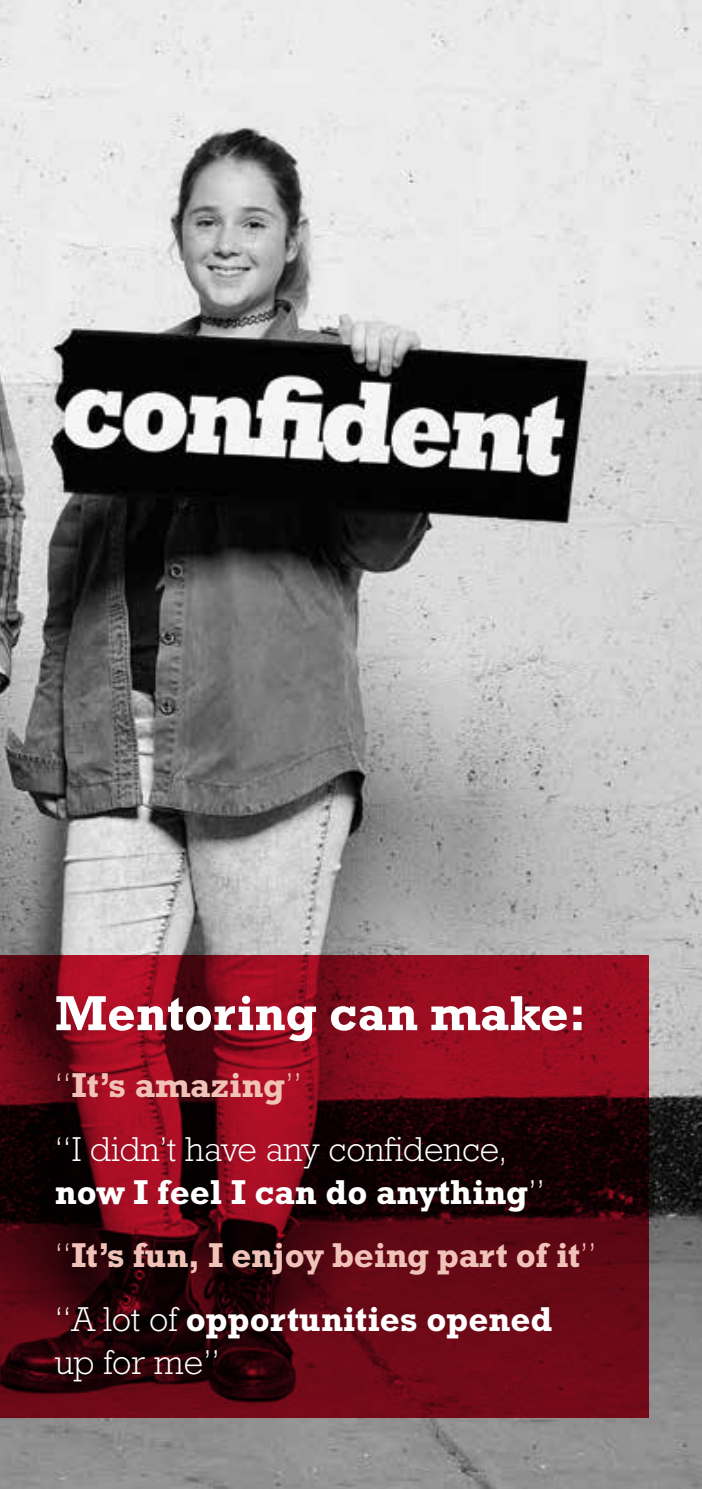
<style>
.page{position:relative;width:702px;height:1489px;background:#fff}
.page>*{position:absolute;margin:0;border:0;box-sizing:border-box;transform-origin:0 0}
.t1{font:700 50px "Rockwell Std";color:#fff}
.t2{font:700 35px/63.8px "Rockwell Std";color:#fff}
.t3{font:300 35px/63.8px "Rockwell Std";color:#fff}
.s1{color:#f1c2b8}
.s2{font-weight:700;color:#f1c2b8}
.s3{font-weight:300}
.s4{font-weight:300;color:#f1c2b8}
</style>
<div class="page">
<img style="left:0;top:0;width:702px;height:1488px">
<svg style="left:0;top:955px;width:648px;height:462px;background:#5d0713"></svg>
<h1 class="t1" style="left:55px;top:983px;width:533px">Mentoring can make:</h1>
<p class="t3" style="left:55px;top:1053px;width:454px"><span class="s1">“</span><span class="s2">It’s amazing</span><span class="s1">”<br></span>“I didn’t have any confidence,</p>
<p class="t2" style="left:55px;top:1159px;width:543px">now I feel I can do anything<span class="s3">” </span><span class="s4">“</span><span class="s1">It’s fun, I enjoy being part of it</span><span class="s4">” </span><span class="s3">“A lot of</span> opportunities opened</p>
<p class="t3" style="left:55px;top:1329px;width:166px">up for me”</p>
</div>
